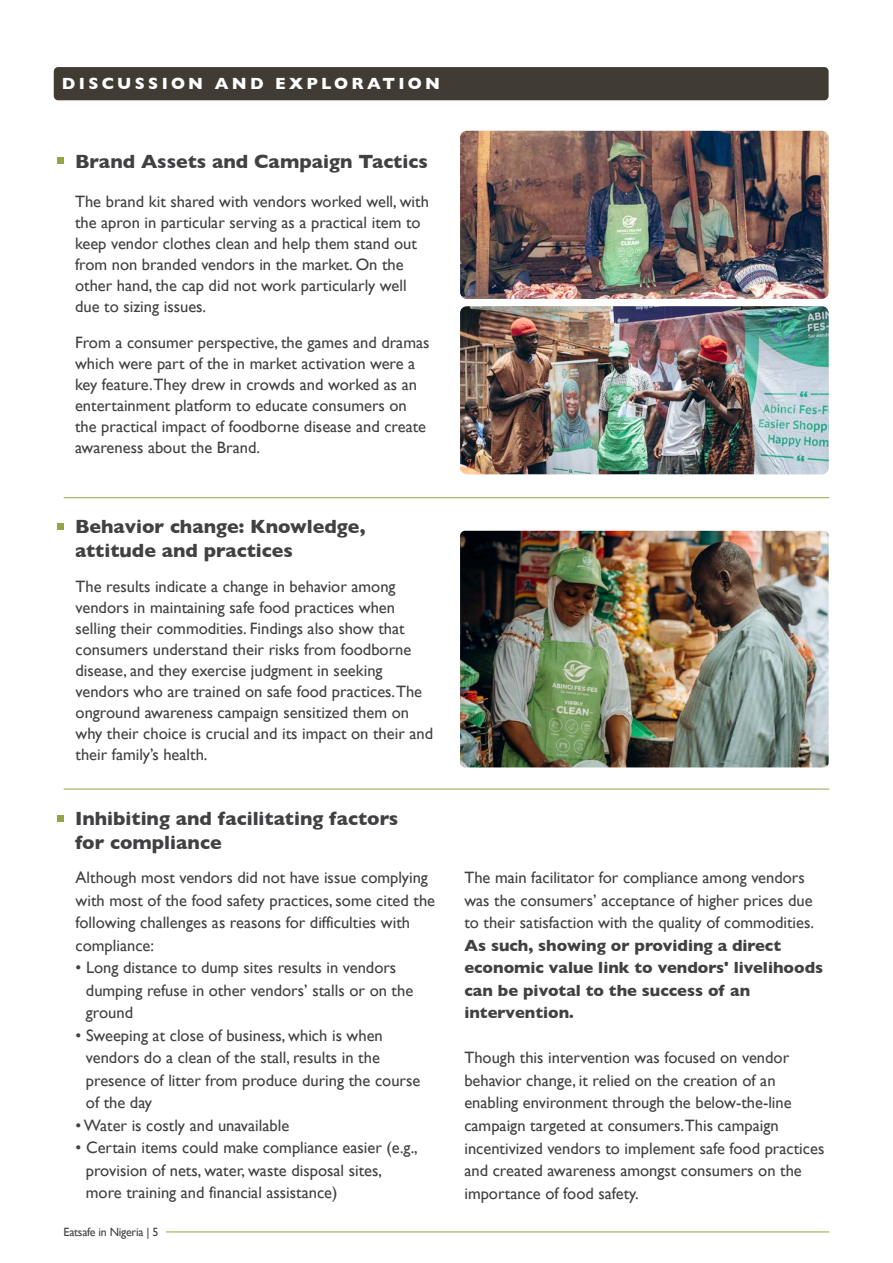
<style>
.page{position:relative;width:893px;height:1263px;background:#fff}
.page>*{position:absolute;margin:0;border:0;box-sizing:border-box;transform-origin:0 0}
.t1{font:700 19.5px/24px "Gill Sans";color:#414042}
.t2{font:16.5px/21px "Gill Sans";color:#414042}
.t3{font:700 16.5px/22.5px "Gill Sans";color:#414042}
.t4{font:700 16.5px "Gill Sans";letter-spacing:.2em;color:#fff}
.t5{font:12px "Gill Sans";letter-spacing:-.02em;color:#414042}
</style>
<div class="page">
<hr style="left:64px;top:789px;width:765px;height:1px;background:#94a545">
<hr style="left:64px;top:497px;width:765px;height:1px;background:#94a545">
<img style="left:460px;top:131px;width:369px;height:168px">
<img style="left:460px;top:306px;width:369px;height:168px">
<img style="left:460px;top:531px;width:369px;height:236px">
<div style="left:54px;top:67px;width:775px;height:33px;background:#403b33;border-radius:4px"></div>
<hr style="left:166px;top:1232px;width:663px;height:1px;background:#94a545">
<div style="left:57px;top:157px;width:6px;height:7px;background:#94a545"></div>
<div style="left:57px;top:523px;width:6px;height:7px;background:#94a545"></div>
<svg style="left:57px;top:815px;width:6px;height:6px"></svg>
<p class="t4" style="left:62px;top:71px;width:379px">DISCUSSION AND EXPLORATION</p>
<p class="t1" style="left:75px;top:149px;width:354px">Brand Assets and Campaign Tactics</p>
<p class="t2" style="left:75px;top:191px;width:355px">The brand kit shared with vendors worked well, with the apron in particular serving as a practical item to keep vendor clothes clean and help them stand out from non branded vendors in the market. On the other hand, the cap did not work particularly well due to sizing issues.</p>
<p class="t2" style="left:75px;top:332px;width:356px">From a consumer perspective, the games and dramas which were part of the in market activation were a key feature.They drew in crowds and worked as an entertainment platform to educate consumers on the practical impact of foodborne disease and create awareness about the Brand.</p>
<p class="t1" style="left:75px;top:514px;width:292px">Behavior change: Knowledge, attitude and practices</p>
<p class="t2" style="left:76px;top:576px;width:359px">The results indicate a change in behavior among vendors in maintaining safe food practices when selling their commodities. Findings also show that consumers understand their risks from foodborne disease, and they exercise judgment in seeking vendors who are trained on safe food practices.The onground awareness campaign sensitized them on why their choice is crucial and its impact on their and their family’s health.</p>
<p class="t1" style="left:75px;top:806px;width:325px">Inhibiting and facilitating factors for compliance</p>
<p class="t2" style="left:76px;top:866px;width:361px;line-height:22.5px">Although most vendors did not have issue complying with most of the food safety practices, some cited the following challenges as reasons for difficulties with compliance:</p>
<p class="t2" style="left:86px;top:956px;width:329px;line-height:22.5px;text-indent:-10px">• Long distance to dump sites results in vendors dumping refuse in other vendors’ stalls or on the ground</p>
<p class="t2" style="left:86px;top:1024px;width:336px;line-height:22.5px;text-indent:-10px">• Sweeping at close of business, which is when vendors do a clean of the stall, results in the presence of litter from produce during the course of the day</p>
<p class="t2" style="left:76px;top:1115px;width:215px">• Water is costly and unavailable</p>
<p class="t2" style="left:86px;top:1136px;width:333px;line-height:22.5px;text-indent:-10px">• Certain items could make compliance easier (e.g., provision of nets, water, waste disposal sites, more training and financial assistance)</p>
<p class="t5" style="left:64px;top:1224px;width:96px">Eatsafe in Nigeria | 5</p>
<p class="t2" style="left:464px;top:866px;width:351px;line-height:22.5px">The main facilitator for compliance among vendors was the consumers’ acceptance of higher prices due to their satisfaction with the quality of commodities.</p>
<p class="t3" style="left:464px;top:934px;width:360px">As such, showing or providing a direct economic value link to vendors' livelihoods can be pivotal to the success of an intervention.</p>
<p class="t2" style="left:464px;top:1046px;width:361px;line-height:22.5px">Though this intervention was focused on vendor behavior change, it relied on the creation of an enabling environment through the below-the-line campaign targeted at consumers.This campaign incentivized vendors to implement safe food practices and created awareness amongst consumers on the importance of food safety.</p>
</div>
